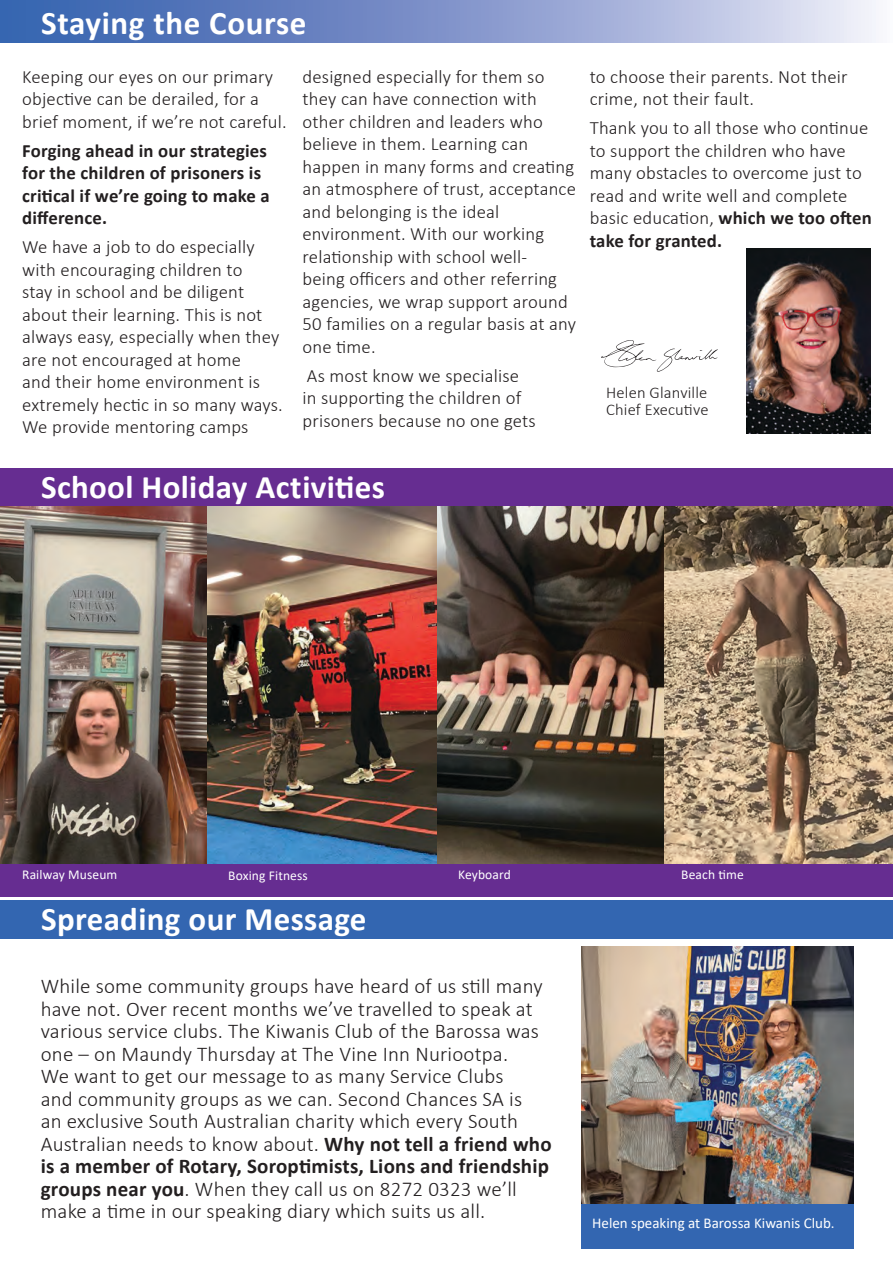
<style>
.page{position:relative;width:893px;height:1263px;background:#fff}
.page>*{position:absolute;margin:0;border:0;box-sizing:border-box;transform-origin:0 0}
.Sub_headings{font:700 33px "Calibri";letter-spacing:.01em;color:#fff}
.Body_Text{font:300 21px/22.5px "Calibri";letter-spacing:.01em;color:#231f20}
.Body_Text_pg1{font:300 18.75px/22.5px "Calibri";letter-spacing:.01em;color:#231f20}
.Body_Text_pg1-2{font:700 18.75px/22.5px "Calibri";letter-spacing:.01em;color:#231f20}
.t1{font:300 16.5px/16.5px "Calibri";letter-spacing:.01em;color:#231f20}
.Photo_Captions{font:15px "Calibri";color:#fff}
.Photo_Captions-2{font:13.5px "Calibri";letter-spacing:.01em;color:#fff}
.s1{font-weight:700}
</style>
<div class="page">
<svg style="left:0;top:0;width:876px;height:42px;background:#859acd"></svg>
<svg style="left:601px;top:340px;width:117px;height:32px"></svg>
<img style="left:747px;top:248px;width:123px;height:185px">
<div style="left:0;top:468px;width:893px;height:38px;background:#662d91"></div>
<img style="left:582px;top:946px;width:272px;height:258px">
<div style="left:582px;top:1204px;width:272px;height:45px;background:#3366b1"></div>
<img style="left:0;top:506px;width:893px;height:358px">
<div style="left:0;top:900px;width:893px;height:38px;background:#3366b1"></div>
<div style="left:0;top:864px;width:893px;height:33px;background:#662d91"></div>
<p class="Sub_headings" style="left:41px;top:0;width:267px">Staying the Course</p>
<p class="Body_Text_pg1" style="left:22px;top:65px;width:266px">Keeping our eyes on our primary objective can be derailed, for a brief moment, if we’re not careful.</p>
<p class="Body_Text_pg1-2" style="left:22px;top:139px;width:249px">Forging ahead in our strategies for the children of prisoners is critical if we’re going to make a difference.</p>
<p class="Body_Text_pg1" style="left:22px;top:235px;width:262px">We have a job to do especially with encouraging children to<br>stay in school and be diligent about their learning. This is not always easy, especially when they are not encouraged at home<br>and their home environment is extremely hectic in so many ways.<br>We provide mentoring camps</p>
<p class="Body_Text_pg1" style="left:302px;top:65px;width:275px">designed especially for them so they can have connection with other children and leaders who believe in them. Learning can happen in many forms and creating an atmosphere of trust, acceptance and belonging is the ideal environment. With our working relationship with school well-<br>being officers and other referring agencies, we wrap support around<br>50 families on a regular basis at any one time.</p>
<p class="Body_Text_pg1" style="left:302px;top:364px;width:235px">As most know we specialise<br>in supporting the children of prisoners because no one gets</p>
<p class="Body_Text_pg1" style="left:590px;top:65px;width:259px">to choose their parents. Not their crime, not their fault.</p>
<p class="Body_Text_pg1" style="left:590px;top:117px;width:283px">Thank you to all those who continue to support the children who have many obstacles to overcome just to read and write well and complete basic education, <span class="s1">which we too often take for granted.</span></p>
<p class="t1" style="left:606px;top:384px;width:104px">Helen Glanville<br>Chief Executive</p>
<p class="Sub_headings" style="left:41px;top:464px;width:345px">School Holiday Activities</p>
<p class="Photo_Captions-2" style="left:22px;top:865px;width:97px">Railway Museum</p>
<p class="Photo_Captions-2" style="left:228px;top:866px;width:81px">Boxing Fitness</p>
<p class="Photo_Captions-2" style="left:458px;top:865px;width:54px">Keyboard</p>
<p class="Photo_Captions-2" style="left:681px;top:865px;width:64px">Beach time</p>
<p class="Sub_headings" style="left:41px;top:895px;width:327px">Spreading our Message</p>
<p class="Body_Text" style="left:41px;top:975px;width:512px">While some community groups have heard of us still many have not. Over recent months we’ve travelled to speak at various service clubs. The Kiwanis Club of the Barossa was one – on Maundy Thursday at The Vine Inn Nuriootpa.<br>We want to get our message to as many Service Clubs<br>and community groups as we can. Second Chances SA is<br>an exclusive South Australian charity which every South Australian needs to know about. <span class="s1">Why not tell a friend who is a member of Rotary, Soroptimists, Lions and friendship groups near you</span>. When they call us on 8272 0323 we’ll make a time in our speaking diary which suits us all.</p>
<p class="Photo_Captions" style="left:592px;top:1212px;width:244px">Helen speaking at Barossa Kiwanis Club.</p>
</div>
